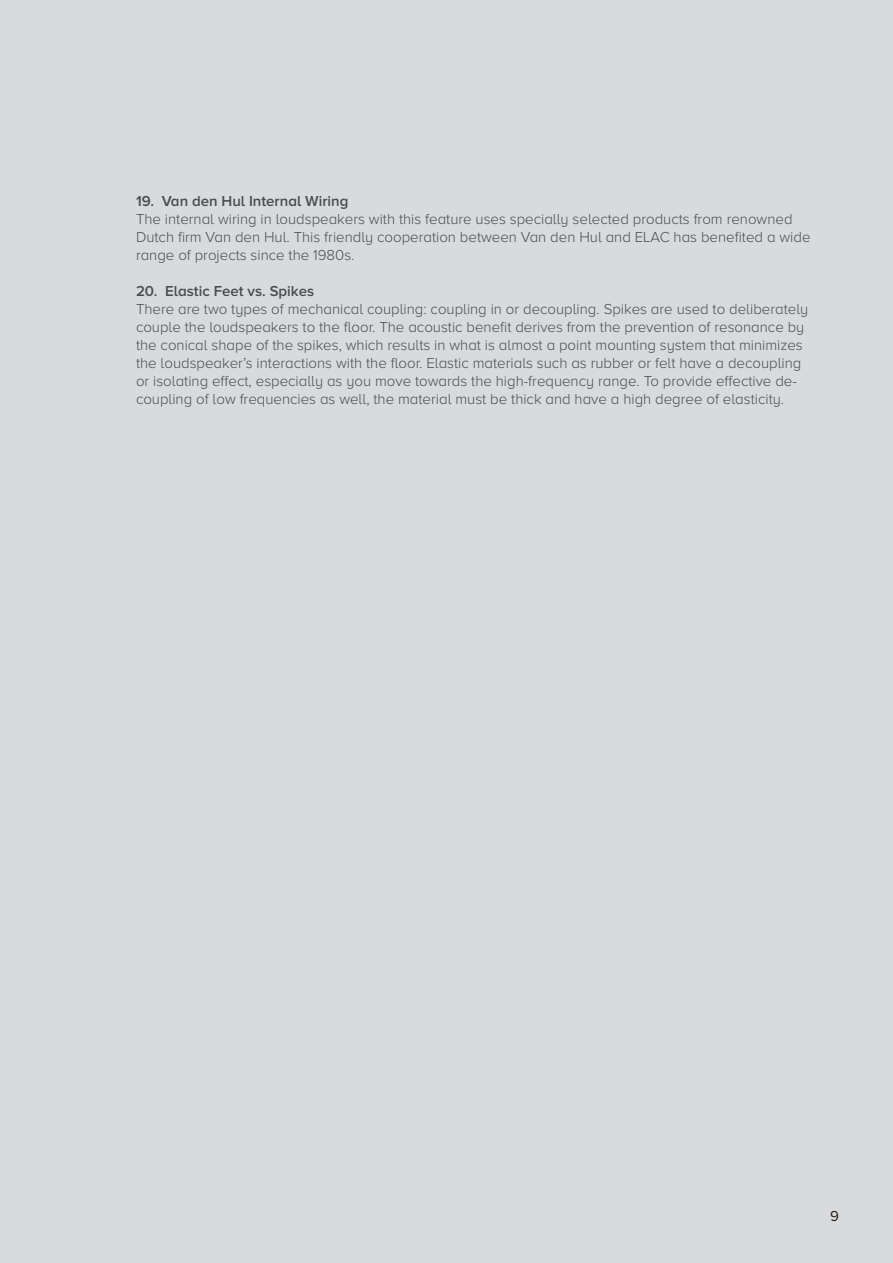
<style>
.page{position:relative;width:893px;height:1263px;background:#d9dadc}
.page>*{position:absolute;margin:0;border:0;box-sizing:border-box;transform-origin:0 0}
.t1{font:300 15px/18px "Proxima Nova A";color:#4b4c4d}
.t2{font:600 15px "Proxima Nova A";color:#4b4c4d}
.t3{font:15px "Proxima Nova A";color:#231f20}
</style>
<div class="page">
<p class="t2" style="left:136px;top:193px;width:214px">19. Van den Hul Internal Wiring</p>
<p class="t1" style="left:136px;top:210px;width:676px">The internal wiring in loudspeakers with this feature uses specially selected products from renowned<br>Dutch firm Van den Hul. This friendly cooperation between Van den Hul and ELAC has benefited a wide range of projects since the 1980s.</p>
<p class="t2" style="left:136px;top:283px;width:180px">20. Elastic Feet vs. Spikes</p>
<p class="t1" style="left:136px;top:300px;width:674px">There are two types of mechanical coupling: coupling in or decoupling. Spikes are used to deliberately couple the loudspeakers to the floor. The acoustic benefit derives from the prevention of resonance by the conical shape of the spikes, which results in what is almost a point mounting system that minimizes the loudspeaker’s interactions with the floor. Elastic materials such as rubber or felt have a decoupling or isolating effect, especially as you move towards the high-frequency range. To provide effective de&shy;coupling of low frequencies as well, the material must be thick and have a high degree of elasticity.</p>
<p class="t3" style="left:830px;top:1207px;width:10px">9</p>
</div>
